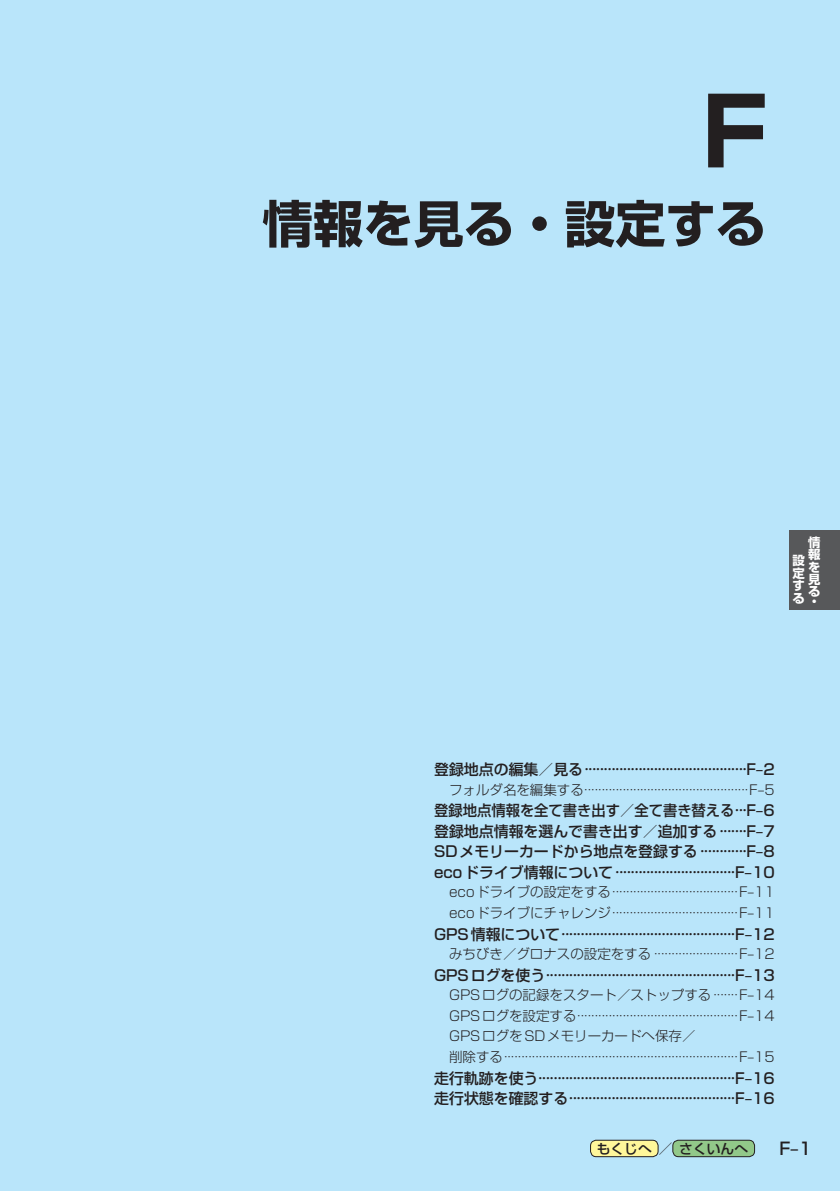
<style>
.page{position:relative;width:840px;height:1191px;background:#fff}
.page>*{position:absolute;margin:0;border:0;box-sizing:border-box;transform-origin:0 0}
.t1{font:700 93.6px "Shin Go Pro";color:#231f20}
.t2{font:700 50.4px "Shin Go Pro";color:#231f20}
.t3{font:500 17px "Shin Go Pro";color:#231f20}
.t4{font:500 14.8px/20.6px "Shin Go Pro";color:#231f20}
.t5{font:500 14.8px/20.6px "Shin Go Pro";color:#231f20;text-align:justify;scale:.96 1}
.t6{font:500 13.8px "Shin Go Pro";color:#231f20}
.t7{font:300 13.4px/20.6px "Shin Go Pro";color:#231f20}
.t8{font:700 12.4px/12.4px "Shin Go Pro";color:#fff;text-align:justify}
.s1{font-size:14.2px}
</style>
<div class="page">
<div style="left:0;top:0;width:839px;height:1191px;background:#b9e5fa"></div>
<div style="left:788px;top:530px;width:51px;height:79px;background:#57585a"></div>
<div style="left:590px;top:1140px;width:67px;height:16px;background:#fff79a;border-radius:6px"></div>
<div style="left:590px;top:1140px;width:68px;height:17px;border:1px solid #231f20;border-radius:6px"></div>
<div style="left:672px;top:1140px;width:82px;height:16px;background:#92c889;border-radius:6px"></div>
<div style="left:672px;top:1140px;width:82px;height:17px;border:1px solid #231f20;border-radius:6px"></div>
<h1 class="t1" style="left:701px;top:58px;width:66px">F</h1>
<h2 class="t2" style="left:262px;top:184px;width:505px">情報を見る・設定する</h2>
<p class="t8" style="left:807px;top:534px;width:14px">情報を見る</p>
<p class="t8" style="left:807px;top:593px;width:9px">・</p>
<p class="t8" style="left:792px;top:553px;width:14px">設定する</p>
<p class="t4" style="left:434px;top:757px;width:342px">登録地点の編集／見る··········································F–2</p>
<p class="t7" style="left:449px;top:777px;width:327px">フォルダ名を編集する···············································F–5</p>
<p class="t5" style="left:434px;top:798px;width:356px">登録地点情報を全て書き出す／全て書き替える···F–6登録地点情報を選んで書き出す／追加する ·······F–7<br>SDメモリーカードから地点を登録する ············F–8 ecoドライブ情報について ·······························F–10</p>
<p class="t7" style="left:449px;top:880px;width:327px">ecoドライブの設定をする····································F–11 ecoドライブにチャレンジ····································F–11</p>
<p class="t4" style="left:434px;top:922px;width:342px">GPS情報について·············································F–12</p>
<p class="t7" style="left:449px;top:942px;width:327px">みちびき／グロナスの設定をする ························F–12</p>
<p class="t4" style="left:434px;top:963px;width:342px">GPSログを使う·················································F–13</p>
<p class="t7" style="left:449px;top:983px;width:327px">GPSログの記録をスタート／ストップする ·······F–14<br>GPSログを設定する··············································F–14<br>GPSログをSDメモリーカードへ保存／<br>削除する···································································F–15</p>
<p class="t4" style="left:434px;top:1065px;width:342px">走行軌跡を使う···················································F–16走行状態を確認する···········································F–16</p>
<p class="t6" style="left:596px;top:1137px;width:153px">もくじへ<span class="s1">／</span>さくいんへ</p>
<p class="t3" style="left:779px;top:1134px;width:34px">F–1</p>
</div>
